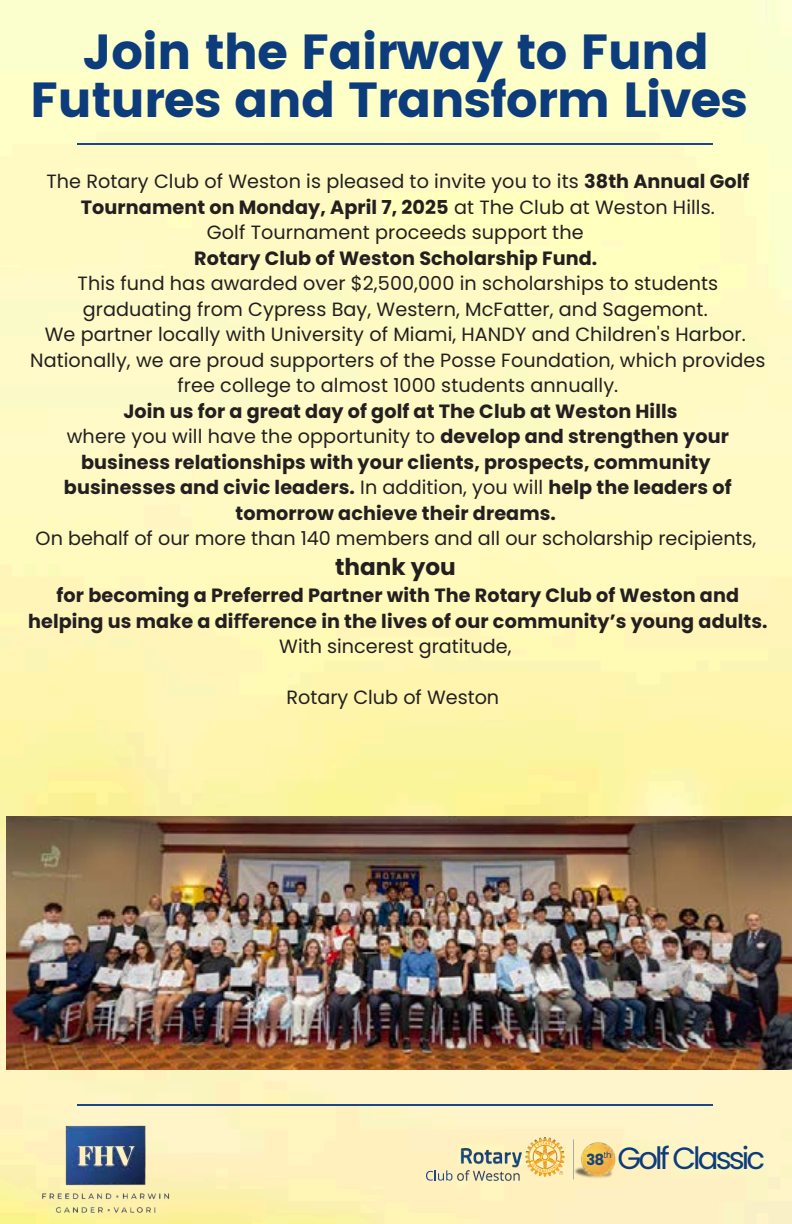
<style>
.page{position:relative;width:792px;height:1224px;background:#fff}
.page>*{position:absolute;margin:0;border:0;box-sizing:border-box;transform-origin:0 0}
.t1{font:49.2px/48px "Poppins";letter-spacing:-.02em;color:#0c3c7c;text-align:center}
.t2{font:30.8px "Poppins";letter-spacing:-.095em;color:#0c3c7c}
.t3{font:700 23.2px "Poppins";color:#231f20}
.t4{font:19.2px/25.6px "Poppins";letter-spacing:.005em;color:#231f20;text-align:center}
.t5{font:700 19.2px/25.6px "Poppins";letter-spacing:.005em;color:#231f20;text-align:center}
.t6{font:8.6px "Poppins";color:#0c3c7c}
.s1{font-weight:700}
.s2{font-weight:400}
.s3{font-family:"Noto Sans"}
.s4{font-weight:700;font-size:15.4px}
</style>
<div class="page">
<img style="left:0;top:0;width:792px;height:1224px">
<hr style="left:78px;top:144px;width:635px;height:1px;background:#1a468d">
<hr style="left:78px;top:1104px;width:635px;height:1px;background:#1a468d">
<img style="left:25px;top:1088px;width:162px;height:136px">
<svg style="left:426px;top:1170px;width:26px;height:11px"></svg>
<img style="left:455px;top:1146px;width:68px;height:37px">
<img style="left:523px;top:1136px;width:43px;height:43px">
<img style="left:569px;top:1134px;width:50px;height:50px">
<img style="left:6px;top:816px;width:786px;height:254px">
<h1 class="t1" style="left:30px;top:28px;width:719px">Join the Fairway to Fund<br>Futures and Transform Lives</h1>
<p class="t4" style="left:46px;top:169px;width:704px">The Rotary Club of Weston is pleased to invite you to its <span class="s1">38th Annual Golf<br>Tournament on Monday, April 7, 2025</span> at The Club at Weston Hills.</p>
<p class="t4" style="left:207px;top:220px;width:378px">Golf Tournament proceeds support the</p>
<p class="t5" style="left:194px;top:245px;width:405px">Rotary Club of Weston Scholarship Fund.</p>
<p class="t4" style="left:78px;top:271px;width:642px;text-align:left">This fund has awarded over $2,500,000 in scholarships to students graduating from Cypress Bay, Western, McFatter, and Sagemont.</p>
<p class="t4" style="left:45px;top:322px;width:703px">We partner locally with University of Miami, HANDY and Children's Harbor.</p>
<p class="t4" style="left:30px;top:347px;width:737px">Nationally, we are proud supporters of the Posse Foundation, which provides free college to almost 1000 students annually.</p>
<p class="t5" style="left:123px;top:398px;width:556px">Join us for a great day of golf at The Club at Weston Hills</p>
<p class="t5" style="left:67px;top:424px;width:664px"><span class="s2">where you will have the opportunity to</span> develop and strengthen your business relationships with your clients, prospects, community</p>
<p class="t5" style="left:64px;top:475px;width:669px">businesses and civic leaders. <span class="s2">In addition, you will</span> help the leaders of tomorrow achieve their dreams.</p>
<p class="t4" style="left:36px;top:526px;width:722px">On behalf of our more than 140 members and all our scholarship recipients,</p>
<p class="t3" style="left:335px;top:551px;width:122px">thank you</p>
<p class="t5" style="left:28px;top:583px;width:741px">for becoming a Preferred Partner with The Rotary Club of Weston and helping us make a di<span class="s3">ff</span>erence in the lives of our community’s young adults.</p>
<p class="t4" style="left:279px;top:634px;width:234px">With sincerest gratitude,</p>
<p class="t4" style="left:286px;top:685px;width:214px">Rotary Club of Weston</p>
<h2 class="t2" style="left:587px;top:1137px;width:180px"><span class="s4">38</span> Golf Classic</h2>
<p class="t6" style="left:604px;top:1149px;width:9px">th</p>
</div>
